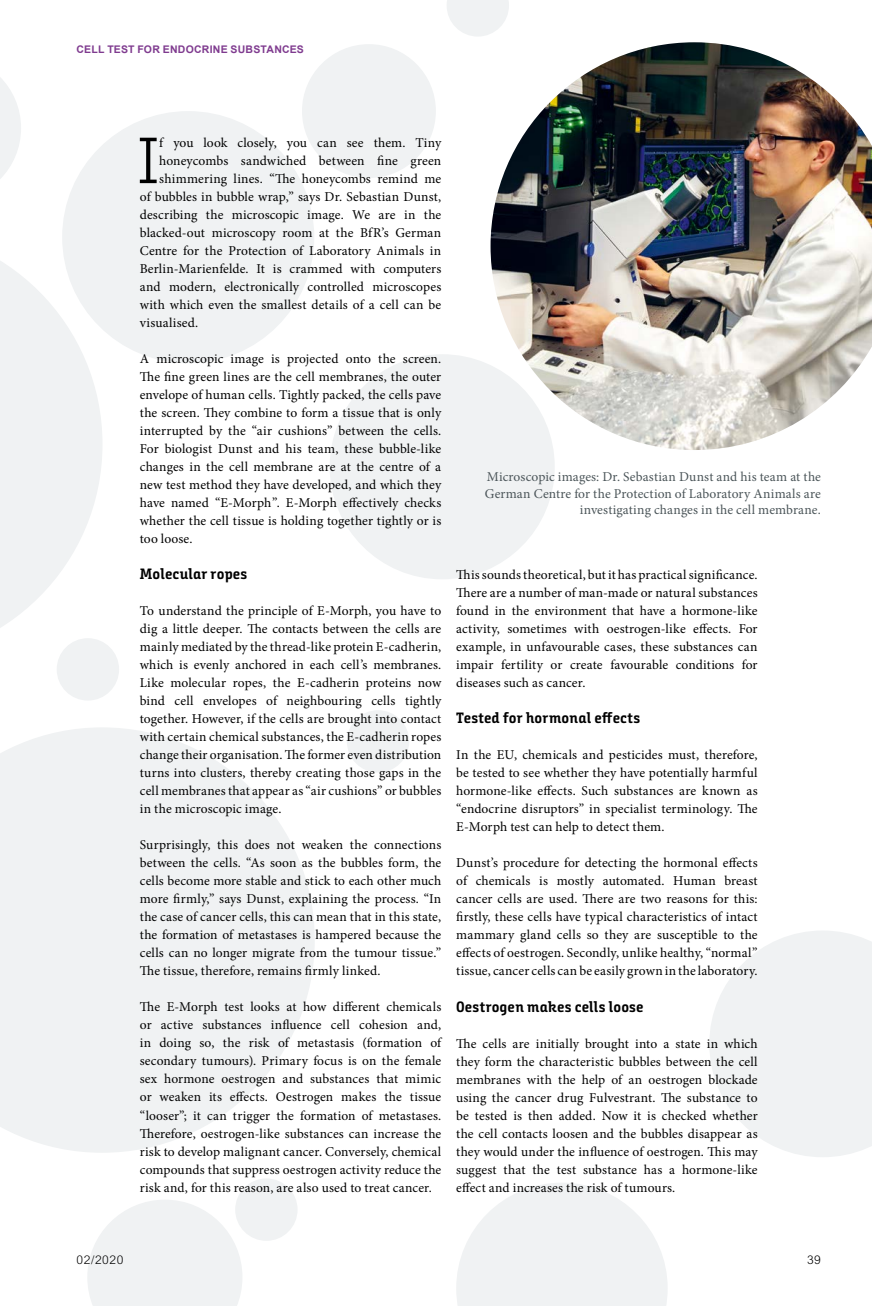
<style>
.page{position:relative;width:872px;height:1306px;background:#fff}
.page>*{position:absolute;margin:0;border:0;box-sizing:border-box;transform-origin:0 0}
.t1{font:65.1px "Bunday Slab Semi Light Up";color:#000}
.t2{font:15px "Bunday Slab Bold Up";letter-spacing:.015em;color:#000}
.t3{font:13.5px/18px "Minion Pro";letter-spacing:.01em;color:#000;text-align:justify}
.t4{font:13.5px/16.5px "Minion Pro";letter-spacing:.01em;color:#4b5559;text-align:right}
.t5{font:300 12px "Arial";letter-spacing:.05em;color:#000}
.t6{font:700 10.5px "Arial";letter-spacing:.02em;color:#7f3b8f}
</style>
<div class="page">
<svg style="left:87px;top:1200px;width:155px;height:105px"></svg>
<svg style="left:0;top:261px;width:102px;height:367px"></svg>
<div style="left:62px;top:111px;width:252px;height:252px;background:#f0f2f3;border-radius:50%"></div>
<div style="left:57px;top:638px;width:62px;height:62px;background:#f0f2f3;border-radius:50%"></div>
<svg style="left:0;top:728px;width:315px;height:424px;fill:#f0f2f3"></svg>
<svg style="left:447px;top:0;width:62px;height:36px"></svg>
<svg style="left:0;top:78px;width:21px;height:101px"></svg>
<div style="left:302px;top:44px;width:134px;height:134px;background:#f0f2f3;border-radius:50%"></div>
<div style="left:347px;top:710px;width:62px;height:62px;background:#f0f2f3;border-radius:50%"></div>
<div style="left:235px;top:1178px;width:62px;height:62px;background:#f0f2f3;border-radius:50%"></div>
<svg style="left:456px;top:1183px;width:211px;height:122px"></svg>
<svg style="left:709px;top:931px;width:163px;height:226px"></svg>
<div style="left:330px;top:354px;width:225px;height:225px;background:#f0f2f3;border-radius:50%"></div>
<img style="left:490px;top:42px;width:382px;height:408px">
<p class="t6" style="left:77px;top:43px;width:229px">CELL TEST FOR ENDOCRINE SUBSTANCES</p>
<p class="t1" style="left:137px;top:122px;width:24px">I</p>
<p class="t3" style="left:159px;top:134px;width:283px">f you look closely, you can see them. Tiny</p>
<p class="t3" style="left:159px;top:152px;width:283px">honeycombs sandwiched between fine green</p>
<p class="t3" style="left:159px;top:170px;width:283px">shimmering lines. “The honeycombs remind me</p>
<p class="t3" style="left:140px;top:188px;width:303px">of bubbles in bubble wrap,” says Dr. Sebastian Dunst,</p>
<p class="t3" style="left:140px;top:206px;width:303px">describing the microscopic image. We are in the</p>
<p class="t3" style="left:140px;top:224px;width:303px">blacked-out microscopy room at the BfR’s German</p>
<p class="t3" style="left:140px;top:242px;width:303px">Centre for the Protection of Laboratory Animals in</p>
<p class="t3" style="left:140px;top:260px;width:303px">Berlin-Marienfelde. It is crammed with computers</p>
<p class="t3" style="left:140px;top:278px;width:303px">and modern, electronically controlled microscopes</p>
<p class="t3" style="left:140px;top:296px;width:303px">with which even the smallest details of a cell can be</p>
<p class="t3" style="left:140px;top:314px;width:60px">visualised.</p>
<p class="t3" style="left:140px;top:350px;width:303px">A microscopic image is projected onto the screen.<br>The fine green lines are the cell membranes, the outer envelope of human cells. Tightly packed, the cells pave the screen. They combine to form a tissue that is only interrupted by the “air cushions” between the cells.<br>For biologist Dunst and his team, these bubble-like changes in the cell membrane are at the centre of a new test method they have developed, and which they have named “E-Morph”. E-Morph effectively checks whether the cell tissue is holding together tightly or is too loose.</p>
<h3 class="t2" style="left:140px;top:565px;width:109px">Molecular ropes</h3>
<p class="t3" style="left:140px;top:602px;width:303px">To understand the principle of E-Morph, you have to dig a little deeper. The contacts between the cells are mainly mediated by the thread-like protein E-cadherin, which is evenly anchored in each cell’s membranes.<br>Like molecular ropes, the E-cadherin proteins now bind cell envelopes of neighbouring cells tightly together. However, if the cells are brought into contact with certain chemical substances, the E-cadherin ropes change their organisation. The former even distribution turns into clusters, thereby creating those gaps in the cell membranes that appear as “air cushions” or bubbles in the microscopic image.</p>
<p class="t3" style="left:140px;top:836px;width:303px">Surprisingly, this does not weaken the connections between the cells. “As soon as the bubbles form, the cells become more stable and stick to each other much more firmly,” says Dunst, explaining the process. “In the case of cancer cells, this can mean that in this state, the formation of metastases is hampered because the cells can no longer migrate from the tumour tissue.” The tissue, therefore, remains firmly linked.</p>
<p class="t3" style="left:140px;top:998px;width:303px">The E-Morph test looks at how different chemicals or active substances influence cell cohesion and, in doing so, the risk of metastasis (formation of secondary tumours). Primary focus is on the female sex hormone oestrogen and substances that mimic or weaken its effects. Oestrogen makes the tissue “looser”; it can trigger the formation of metastases.<br>Therefore, oestrogen-like substances can increase the risk to develop malignant cancer. Conversely, chemical compounds that suppress oestrogen activity reduce the risk and, for this reason, are also used to treat cancer.</p>
<p class="t4" style="left:485px;top:468px;width:338px">Microscopic images: Dr. Sebastian Dunst and his team at the<br>German Centre for the Protection of Laboratory Animals are investigating changes in the cell membrane.</p>
<p class="t3" style="left:456px;top:566px;width:303px">This sounds theoretical, but it has practical significance.<br>There are a number of man-made or natural substances found in the environment that have a hormone-like activity, sometimes with oestrogen-like effects. For example, in unfavourable cases, these substances can impair fertility or create favourable conditions for diseases such as cancer.</p>
<h3 class="t2" style="left:456px;top:709px;width:185px">Tested for hormonal effects</h3>
<p class="t3" style="left:456px;top:746px;width:303px">In the EU, chemicals and pesticides must, therefore, be tested to see whether they have potentially harmful hormone-like effects. Such substances are known as “endocrine disruptors” in specialist terminology. The E-Morph test can help to detect them.</p>
<p class="t3" style="left:456px;top:854px;width:303px">Dunst’s procedure for detecting the hormonal effects of chemicals is mostly automated. Human breast cancer cells are used. There are two reasons for this: firstly, these cells have typical characteristics of intact mammary gland cells so they are susceptible to the effects of oestrogen. Secondly, unlike healthy, “normal” tissue, cancer cells can be easily grown in the laboratory.</p>
<h3 class="t2" style="left:456px;top:997px;width:189px">Oestrogen makes cells loose</h3>
<p class="t3" style="left:456px;top:1034px;width:303px">The cells are initially brought into a state in which they form the characteristic bubbles between the cell membranes with the help of an oestrogen blockade using the cancer drug Fulvestrant. The substance to be tested is then added. Now it is checked whether the cell contacts loosen and the bubbles disappear as they would under the influence of oestrogen. This may suggest that the test substance has a hormone-like effect and increases the risk of tumours.</p>
<p class="t5" style="left:77px;top:1252px;width:48px">02/2020</p>
<p class="t5" style="left:807px;top:1252px;width:15px">39</p>
</div>
